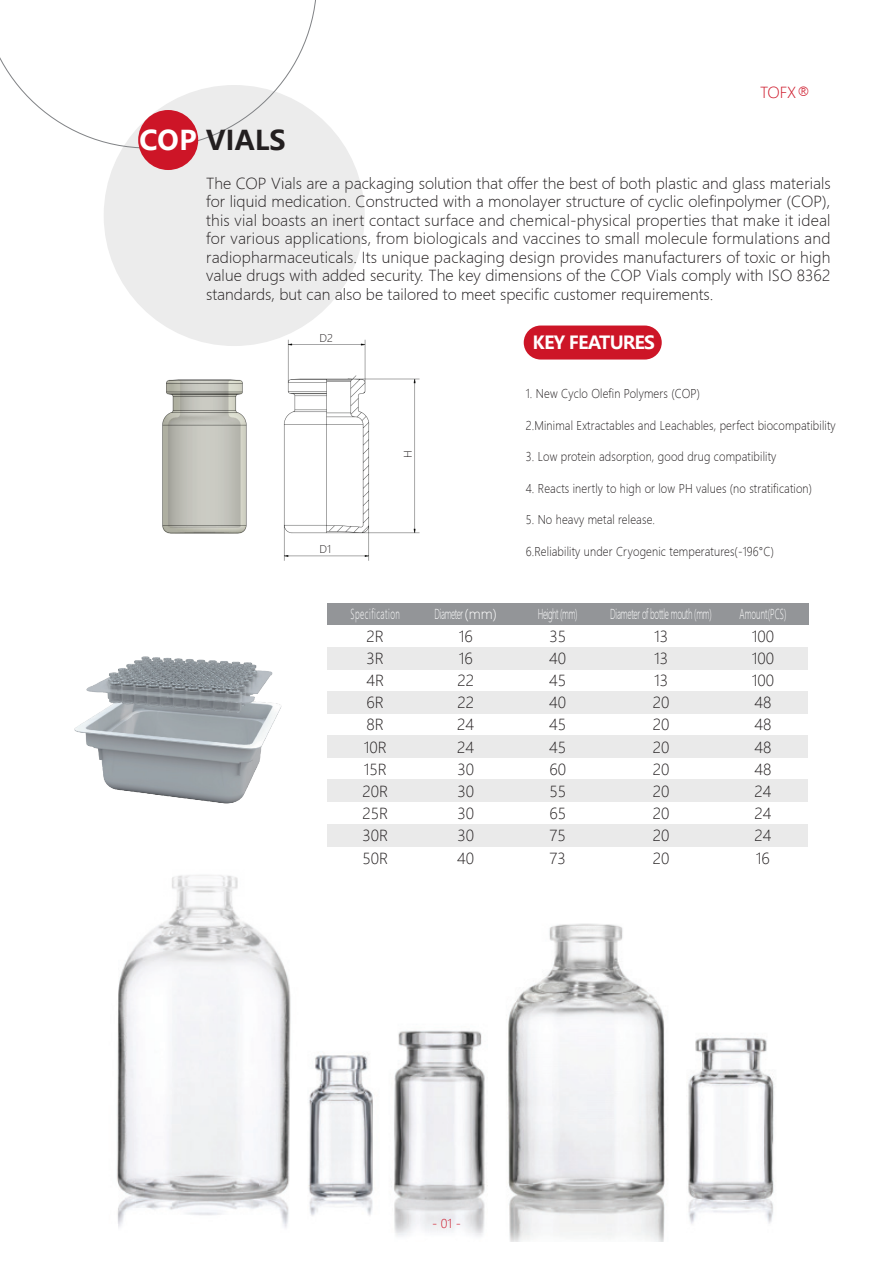
<style>
.page{position:relative;width:893px;height:1263px;background:#fff}
.page>*{position:absolute;margin:0;border:0;box-sizing:border-box;transform-origin:0 0}
.t1{font:700 27px "Microsoft Ya Hei";color:#231f20}
.t2{font:700 18px "Microsoft Ya Hei";letter-spacing:-.045em;color:#fff}
.t3{font:300 15px/22.2px "Microsoft Ya Hei";color:#231f20;text-align:justify}
.t4{font:300 15px "Microsoft Ya Hei";color:#cd1527}
.t5{font:300 13.5px "Microsoft Ya Hei";letter-spacing:-.035em;color:#fff;scale:.57 1}
.t6{font:300 13.5px "Microsoft Ya Hei";letter-spacing:-.06em;color:#fff;scale:.57 1}
.t7{font:300 13.5px "Microsoft Ya Hei";letter-spacing:.065em;color:#fff;scale:.57 1}
.t8{font:300 13.5px "Microsoft Ya Hei";letter-spacing:.005em;color:#fff;scale:.57 1}
.t9{font:300 12px "Microsoft Ya Hei";letter-spacing:.015em;color:#231f20;scale:.88 1}
.t10{font:300 12px "Microsoft Ya Hei";color:#cd1527}
.t11{font:300 10.5px "Microsoft Ya Hei";color:#231f20}
.s1{color:#fff}
</style>
<div class="page">
<img style="left:116px;top:1035px;width:658px;height:206px">
<svg style="left:118px;top:846px;width:688px;height:189px"></svg>
<div style="left:327px;top:603px;width:481px;height:22px;background:#939598"></div>
<div style="left:327px;top:647px;width:481px;height:22px;background:#eaeaea"></div>
<div style="left:327px;top:691px;width:481px;height:23px;background:#eaeaea"></div>
<div style="left:327px;top:735px;width:481px;height:23px;background:#eaeaea"></div>
<div style="left:327px;top:779px;width:481px;height:23px;background:#eaeaea"></div>
<div style="left:327px;top:824px;width:481px;height:22px;background:#eaeaea"></div>
<div style="left:104px;top:85px;width:261px;height:261px;background:#ececec;border-radius:50%"></div>
<svg style="left:0;top:0;width:316px;height:148px"></svg>
<div style="left:138px;top:110px;width:60px;height:60px;background:#cd1527;border-radius:50%"></div>
<div style="left:524px;top:325px;width:138px;height:34px;background:#cd1527;border-radius:17px"></div>
<img style="left:162px;top:379px;width:85px;height:155px">
<img style="left:283px;top:339px;width:137px;height:222px">
<div style="left:318px;top:334px;width:15px;height:10px;background:#fff"></div>
<div style="left:318px;top:545px;width:15px;height:10px;background:#fff"></div>
<div style="left:401px;top:449px;width:11px;height:11px;background:#fff"></div>
<img style="left:74px;top:656px;width:208px;height:148px">
<h1 class="t1" style="left:139px;top:121px;width:148px"><span class="s1">COP</span> VIALS</h1>
<p class="t4" style="left:760px;top:83px;width:52px">TOFX®</p>
<p class="t3" style="left:206px;top:174px;width:626px;line-height:18.5px">The COP Vials are a packaging solution that offer the best of both plastic and glass materials for liquid medication. Constructed with a monolayer structure of cyclic olefinpolymer (COP), this vial boasts an inert contact surface and chemical-physical properties that make it ideal for various applications, from biologicals and vaccines to small molecule formulations and radiopharmaceuticals. Its unique packaging design provides manufacturers of toxic or high value drugs with added security. The key dimensions of the COP Vials comply with ISO 8362 standards, but can also be tailored to meet specific customer requirements.</p>
<p class="t11" style="left:319px;top:331px;width:15px">D2</p>
<p class="t11" style="left:401px;top:458px;width:9px;rotate:-90deg">H</p>
<p class="t11" style="left:319px;top:542px;width:13px">D1</p>
<p class="t7" style="left:350px;top:605px;width:88px">Specification</p>
<p class="t3" style="left:362px;top:625px;width:27px;text-align:left">2R<br>3R<br>4R<br>6R<br>8R<br>10R<br>15R<br>20R<br>25R<br>30R<br>50R</p>
<p class="t6" style="left:435px;top:605px;width:111px">Diameter (mm)</p>
<p class="t3" style="left:457px;top:625px;width:18px">16<br>16<br>22<br>22<br>24<br>24<br>30<br>30<br>30<br>30<br>40</p>
<p class="t2" style="left:532px;top:330px;width:124px">KEY FEATURES</p>
<p class="t9" style="left:526px;top:386px;width:200px">1. New Cyclo Olefin Polymers (COP)</p>
<p class="t9" style="left:526px;top:417px;width:354px">2.Minimal Extractables and Leachables, perfect biocompatibility</p>
<p class="t9" style="left:526px;top:449px;width:286px">3. Low protein adsorption, good drug compatibility</p>
<p class="t9" style="left:526px;top:480px;width:327px">4. Reacts inertly to high or low PH values (no stratification)</p>
<p class="t9" style="left:526px;top:512px;width:149px">5. No heavy metal release.</p>
<p class="t9" style="left:526px;top:543px;width:284px">6.Reliability under Cryogenic temperatures(-196°C)</p>
<p class="t6" style="left:538px;top:605px;width:71px">Height (mm)</p>
<p class="t3" style="left:549px;top:625px;width:18px">35<br>40<br>45<br>40<br>45<br>45<br>60<br>55<br>65<br>75<br>73</p>
<p class="t5" style="left:610px;top:605px;width:180px">Diameter of bottle mouth (mm)</p>
<p class="t3" style="left:653px;top:625px;width:18px">13<br>13<br>13<br>20<br>20<br>20<br>20<br>20<br>20<br>20<br>20</p>
<p class="t8" style="left:739px;top:605px;width:84px">Amount(PCS)</p>
<p class="t3" style="left:752px;top:625px;width:24px;text-align:left">100<br>100<br>100<br>48<br>48<br>48<br>48<br>24<br>24<br>24<br>16</p>
<p class="t10" style="left:432px;top:1215px;width:30px">- 01 -</p>
</div>
